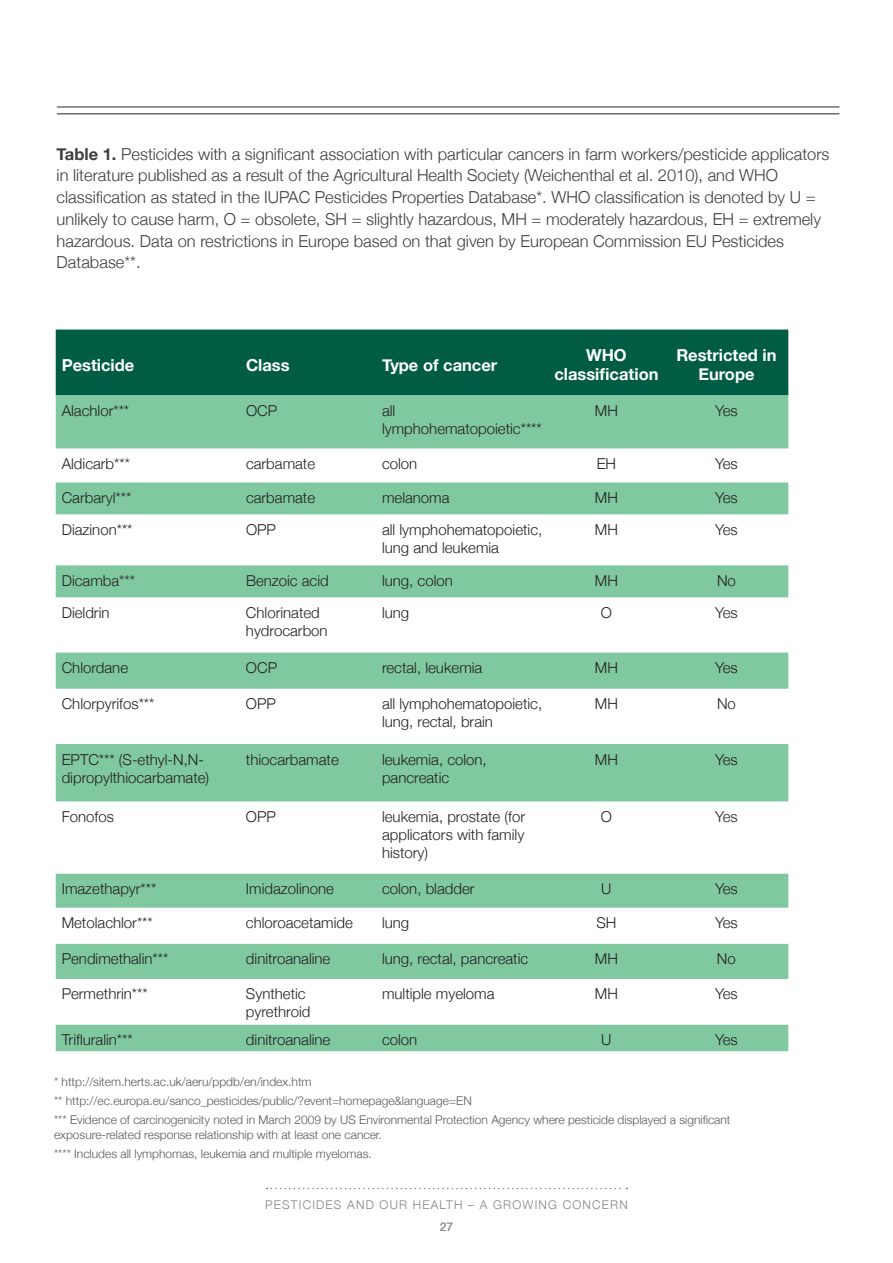
<style>
.page{position:relative;width:893px;height:1263px;background:#fff}
.page>*{position:absolute;margin:0;border:0;box-sizing:border-box;transform-origin:0 0}
.t1{font:300 16.5px/21.8px "Helvetica Neue";color:#3e3e3f}
.t2{font:700 16.5px/19.8px "Helvetica Neue";color:#fff;text-align:center}
.t3{font:300 15px/18px "Helvetica Neue";color:#231f20}
.t4{font:300 12px/19.2px "Helvetica Neue";color:#57585a}
.t5{font:300 12px "Helvetica Neue";letter-spacing:.1em;color:#808285}
.t6{font:500 12px "Helvetica Neue";color:#808285}
.s1{font-weight:700}
</style>
<div class="page">
<hr style="left:57px;top:113px;width:782px;height:1px;background:#6c6d70">
<hr style="left:57px;top:106px;width:782px;height:2px;background:#6c6d70">
<svg style="left:267px;top:1188px;width:360px;height:1px"></svg>
<div style="left:56px;top:330px;width:732px;height:65px;background:#005c42"></div>
<svg style="left:56px;top:395px;width:732px;height:656px"></svg>
<p class="t1" style="left:57px;top:142px;width:774px"><span class="s1">Table 1.</span> Pesticides with a significant association with particular cancers in farm workers/pesticide applicators in literature published as a result of the Agricultural Health Society (Weichenthal et al. 2010), and WHO classification as stated in the IUPAC Pesticides Properties Database*. WHO classification is denoted by U = unlikely to cause harm, O = obsolete, SH = slightly hazardous, MH = moderately hazardous, EH = extremely hazardous. Data on restrictions in Europe based on that given by European Commission EU Pesticides Database**.</p>
<p class="t2" style="left:62px;top:354px;width:74px">Pesticide</p>
<p class="t2" style="left:246px;top:354px;width:45px">Class</p>
<p class="t2" style="left:382px;top:354px;width:117px">Type of cancer</p>
<p class="t2" style="left:554px;top:344px;width:106px">WHO classification</p>
<p class="t2" style="left:676px;top:344px;width:102px">Restricted in<br>Europe</p>
<p class="t3" style="left:62px;top:401px;width:69px">Alachlor***</p>
<p class="t3" style="left:246px;top:401px;width:33px">OCP</p>
<p class="t3" style="left:382px;top:401px;width:161px">all lymphohematopoietic****</p>
<p class="t3" style="left:595px;top:401px;width:25px">MH</p>
<p class="t3" style="left:715px;top:401px;width:24px">Yes</p>
<p class="t3" style="left:62px;top:454px;width:70px">Aldicarb***</p>
<p class="t3" style="left:246px;top:454px;width:71px">carbamate</p>
<p class="t3" style="left:382px;top:454px;width:37px">colon</p>
<p class="t3" style="left:597px;top:454px;width:21px">EH</p>
<p class="t3" style="left:715px;top:454px;width:24px">Yes</p>
<p class="t3" style="left:62px;top:488px;width:71px">Carbaryl***</p>
<p class="t3" style="left:246px;top:488px;width:71px">carbamate</p>
<p class="t3" style="left:382px;top:488px;width:69px">melanoma</p>
<p class="t3" style="left:595px;top:488px;width:25px">MH</p>
<p class="t3" style="left:715px;top:488px;width:24px">Yes</p>
<p class="t3" style="left:62px;top:520px;width:72px">Diazinon***</p>
<p class="t3" style="left:246px;top:520px;width:32px">OPP</p>
<p class="t3" style="left:382px;top:520px;width:162px">all lymphohematopoietic, lung and leukemia</p>
<p class="t3" style="left:595px;top:520px;width:25px">MH</p>
<p class="t3" style="left:715px;top:520px;width:24px">Yes</p>
<p class="t3" style="left:62px;top:571px;width:75px">Dicamba***</p>
<p class="t3" style="left:246px;top:571px;width:84px">Benzoic acid</p>
<p class="t3" style="left:382px;top:571px;width:72px">lung, colon</p>
<p class="t3" style="left:595px;top:571px;width:25px">MH</p>
<p class="t3" style="left:717px;top:571px;width:20px">No</p>
<p class="t3" style="left:62px;top:603px;width:49px">Dieldrin</p>
<p class="t3" style="left:246px;top:603px;width:83px">Chlorinated hydrocarbon</p>
<p class="t3" style="left:382px;top:603px;width:29px">lung</p>
<p class="t3" style="left:601px;top:603px;width:13px">O</p>
<p class="t3" style="left:715px;top:603px;width:24px">Yes</p>
<p class="t3" style="left:62px;top:658px;width:68px">Chlordane</p>
<p class="t3" style="left:246px;top:658px;width:33px">OCP</p>
<p class="t3" style="left:382px;top:658px;width:102px">rectal, leukemia</p>
<p class="t3" style="left:595px;top:658px;width:25px">MH</p>
<p class="t3" style="left:715px;top:658px;width:24px">Yes</p>
<p class="t3" style="left:62px;top:694px;width:94px">Chlorpyrifos***</p>
<p class="t3" style="left:246px;top:694px;width:32px">OPP</p>
<p class="t3" style="left:382px;top:694px;width:162px">all lymphohematopoietic, lung, rectal, brain</p>
<p class="t3" style="left:595px;top:694px;width:25px">MH</p>
<p class="t3" style="left:717px;top:694px;width:20px">No</p>
<p class="t3" style="left:62px;top:749px;width:149px">EPTC*** (S-ethyl-N,N&shy;dipropylthiocarbamate)</p>
<p class="t3" style="left:246px;top:749px;width:94px">thiocarbamate</p>
<p class="t3" style="left:382px;top:749px;width:106px">leukemia, colon, pancreatic</p>
<p class="t3" style="left:595px;top:749px;width:25px">MH</p>
<p class="t3" style="left:715px;top:749px;width:24px">Yes</p>
<p class="t3" style="left:62px;top:807px;width:54px">Fonofos</p>
<p class="t3" style="left:246px;top:807px;width:32px">OPP</p>
<p class="t3" style="left:382px;top:807px;width:145px;text-align:justify">leukemia, prostate (for applicators with family history)</p>
<p class="t3" style="left:601px;top:807px;width:13px">O</p>
<p class="t3" style="left:715px;top:807px;width:24px">Yes</p>
<p class="t3" style="left:62px;top:879px;width:96px">Imazethapyr***</p>
<p class="t3" style="left:246px;top:879px;width:90px">Imidazolinone</p>
<p class="t3" style="left:382px;top:879px;width:94px">colon, bladder</p>
<p class="t3" style="left:601px;top:879px;width:12px">U</p>
<p class="t3" style="left:715px;top:879px;width:24px">Yes</p>
<p class="t3" style="left:62px;top:913px;width:93px">Metolachlor***</p>
<p class="t3" style="left:246px;top:913px;width:108px">chloroacetamide</p>
<p class="t3" style="left:382px;top:913px;width:29px">lung</p>
<p class="t3" style="left:596px;top:913px;width:22px">SH</p>
<p class="t3" style="left:715px;top:913px;width:24px">Yes</p>
<p class="t3" style="left:62px;top:949px;width:108px">Pendimethalin***</p>
<p class="t3" style="left:246px;top:949px;width:86px">dinitroanaline</p>
<p class="t3" style="left:382px;top:949px;width:148px">lung, rectal, pancreatic</p>
<p class="t3" style="left:595px;top:949px;width:25px">MH</p>
<p class="t3" style="left:717px;top:949px;width:20px">No</p>
<p class="t3" style="left:62px;top:984px;width:88px">Permethrin***</p>
<p class="t3" style="left:246px;top:984px;width:66px">Synthetic pyrethroid</p>
<p class="t3" style="left:382px;top:984px;width:114px">multiple myeloma</p>
<p class="t3" style="left:595px;top:984px;width:25px">MH</p>
<p class="t3" style="left:715px;top:984px;width:24px">Yes</p>
<p class="t3" style="left:62px;top:1030px;width:73px">Trifluralin***</p>
<p class="t3" style="left:246px;top:1030px;width:86px">dinitroanaline</p>
<p class="t3" style="left:382px;top:1030px;width:37px">colon</p>
<p class="t3" style="left:601px;top:1030px;width:12px">U</p>
<p class="t3" style="left:715px;top:1030px;width:24px">Yes</p>
<p class="t4" style="left:54px;top:1071px;width:678px">* http://sitem.herts.ac.uk/aeru/ppdb/en/index.htm<br>** http://ec.europa.eu/sanco_pesticides/public/?event=homepage&amp;language=EN<br>*** Evidence of carcinogenicity noted in March 2009 by US Environmental Protection Agency where pesticide displayed a significant</p>
<p class="t4" style="left:54px;top:1124px;width:329px">exposure-related response relationship with at least one cancer. **** Includes all lymphomas, leukemia and multiple myelomas.</p>
<p class="t5" style="left:265px;top:1195px;width:364px">PESTICIDES AND OUR HEALTH – A GROWING CONCERN</p>
<p class="t6" style="left:440px;top:1217px;width:15px">27</p>
</div>
